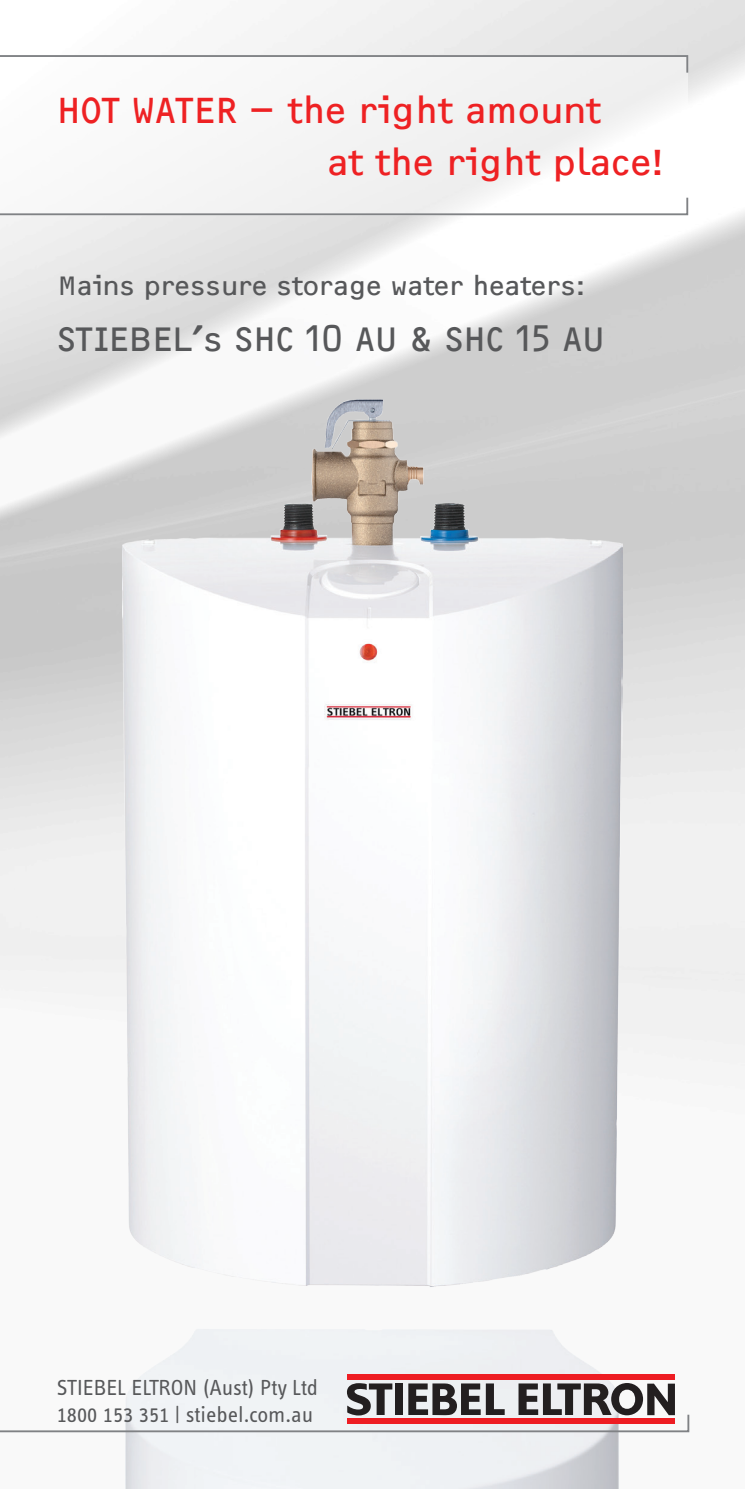
<style>
.page{position:relative;width:745px;height:1489px;background:#fff}
.page>*{position:absolute;margin:0;border:0;box-sizing:border-box;transform-origin:0 0}
.t1{font:37.5px "F2 FOCR Bczyk Com";color:#ee2123}
.t2{font:35px "F2 FOCR Bczyk Com";color:#57585a}
.t3{font:27.5px "F2 FOCR Bczyk Com";color:#57585a}
.t4{font:22.5px "STE Info Text";color:#57585a}
</style>
<div class="page">
<img style="left:0;top:0;width:744px;height:1433px">
<div style="left:0;top:55px;width:687px;height:160px;background:#f5f5f5"></div>
<svg style="left:0;top:54px;width:688px;height:20px"></svg>
<svg style="left:0;top:196px;width:688px;height:20px"></svg>
<img style="left:122px;top:399px;width:500px;height:1089px">
<div style="left:347px;top:1373px;width:327px;height:6px;background:#ee1d23"></div>
<svg style="left:0;top:1382px;width:689px;height:50px"></svg>
<p class="t1" style="left:57px;top:88px;width:545px">HOT WATER – the right amount</p>
<p class="t1" style="left:327px;top:141px;width:337px">at the right place!</p>
<p class="t3" style="left:58px;top:270px;width:528px">Mains pressure storage water heaters:</p>
<p class="t2" style="left:57px;top:319px;width:549px">ST IEBEL’s SHC 10 AU &amp; SHC 15 AU</p>
<p class="t4" style="left:57px;top:1374px;width:263px">STIEBEL ELTRON (Aust) Pty Ltd</p>
<p class="t4" style="left:57px;top:1401px;width:258px">1800 153 351 | stiebel.com.au</p>
</div>
